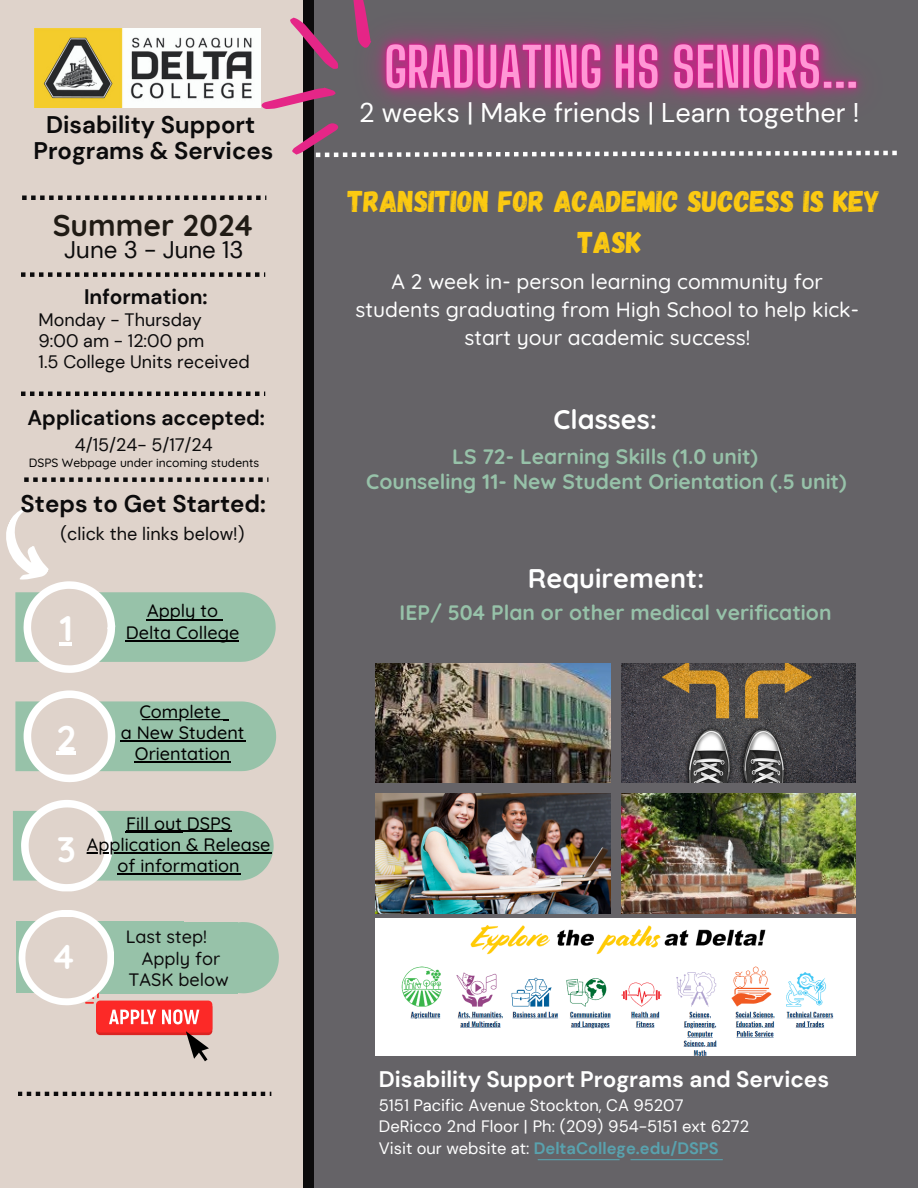
<style>
.page{position:relative;width:918px;height:1188px;background:#fff}
.page>*{position:absolute;margin:0;border:0;box-sizing:border-box;transform-origin:0 0}
.t1{font:700 35.7px "Quicksand";color:#fff}
.t2{font:700 34.5px "Quicksand";color:#fff}
.t3{font:30px/41.7px "Gagalin";color:#fcca11;text-align:center}
.t4{font:700 30px "Quicksand";color:#201b15}
.t5{font:27px "DM Sans";color:#fff}
.t6{font:700 27px "Quicksand";color:#fff}
.t7{font:700 24px/25.8px "DM Sans";color:#0c0b0c;text-align:center}
.t8{font:24px "DM Sans";color:#0c0b0c}
.t9{font:700 22.5px "DM Sans";color:#fff}
.t10{font:700 21px/24.8px "Quicksand";color:#97c2a9;text-align:center}
.t11{font:500 21px/28.2px "Quicksand";color:#fff;text-align:center}
.t12{font:700 21px "DM Sans";color:#0c0b0c}
.t13{font:500 18px/21.3px "Quicksand";color:#000;text-align:center}
.t14{font:18px "DM Sans";color:#0c0b0c}
.t15{font:500 18px "Quicksand";color:#0c0b0c}
.t16{font:16.5px/21.3px "DM Sans";color:#fff}
.t17{font:500 12px "Quicksand";color:#000}
.s1{font-weight:700;color:#59a2ae}
</style>
<div class="page">
<div style="left:0;top:0;width:453px;height:1188px;background:#0c0b0c"></div>
<div style="left:314px;top:0;width:604px;height:1188px;background:#656367"></div>
<div style="left:0;top:0;width:303px;height:1188px;background:#dfd3cb"></div>
<img style="left:375px;top:663px;width:235px;height:119px">
<img style="left:622px;top:663px;width:234px;height:119px">
<img style="left:375px;top:794px;width:235px;height:120px">
<img style="left:622px;top:794px;width:234px;height:120px">
<img style="left:376px;top:918px;width:480px;height:138px">
<img style="left:34px;top:29px;width:226px;height:79px">
<svg style="left:18px;top:1092px;width:253px;height:4px"></svg>
<svg style="left:21px;top:272px;width:244px;height:5px"></svg>
<svg style="left:21px;top:392px;width:244px;height:4px"></svg>
<svg style="left:22px;top:196px;width:244px;height:4px"></svg>
<svg style="left:24px;top:477px;width:244px;height:5px"></svg>
<svg style="left:13px;top:800px;width:261px;height:91px"></svg>
<hr style="left:199px;top:852px;width:72px;height:2px;background:#000">
<hr style="left:117px;top:874px;width:123px;height:1px;background:#000">
<svg style="left:238px;top:922px;width:41px;height:71px"></svg>
<div style="left:16px;top:921px;width:168px;height:72px;background:#97c2a9"></div>
<div style="left:70px;top:922px;width:168px;height:72px;background:#97c2a9"></div>
<div style="left:96px;top:1003px;width:116px;height:32px;background:#db2422;border-radius:4px"></div>
<div style="left:96px;top:1001px;width:116px;height:32px;background:#fc2927;border-radius:4px"></div>
<svg style="left:162px;top:1009px;width:37px;height:15px"></svg>
<svg style="left:186px;top:1031px;width:23px;height:30px"></svg>
<svg style="left:19px;top:910px;width:137px;height:114px"></svg>
<svg style="left:6px;top:505px;width:270px;height:168px"></svg>
<svg style="left:15px;top:690px;width:261px;height:92px"></svg>
<hr style="left:120px;top:740px;width:125px;height:2px;background:#000">
<hr style="left:134px;top:762px;width:97px;height:1px;background:#000">
<svg style="left:261px;top:17px;width:61px;height:140px"></svg>
<svg style="left:538px;top:1159px;width:185px;height:1px"></svg>
<img style="left:322px;top:0;width:575px;height:158px">
<hr style="left:126px;top:831px;width:105px;height:1px;background:#000">
<hr style="left:87px;top:852px;width:184px;height:1px;background:#000">
<hr style="left:118px;top:873px;width:122px;height:2px;background:#000">
<p class="t7" style="left:34px;top:112px;width:241px">Disability Support<br>Programs &amp; Services</p>
<p class="t4" style="left:53px;top:206px;width:201px">Summer 2024</p>
<h1 class="t8" style="left:64px;top:234px;width:181px">June 3 - June 13</h1>
<h2 class="t12" style="left:84px;top:283px;width:125px">Information:</h2>
<h5 class="t14" style="left:39px;top:308px;width:165px">Monday - Thursday</h5>
<p class="t14" style="left:39px;top:329px;width:167px">9:00 am - 12:00 pm</p>
<p class="t14" style="left:39px;top:350px;width:213px">1.5 College Units received</p>
<h5 class="t12" style="left:28px;top:404px;width:239px">Applications accepted:</h5>
<h5 class="t14" style="left:75px;top:433px;width:139px">4/15/24- 5/17/24</h5>
<h3 class="t17" style="left:29px;top:455px;width:232px">DSPS Webpage under incoming students</h3>
<p class="t7" style="left:21px;top:491px;width:247px">Steps to Get Started:</p>
<p class="t14" style="left:60px;top:522px;width:185px">(click the links below!)</p>
<p class="t1" style="left:60px;top:605px;width:15px">1</p>
<p class="t13" style="left:126px;top:600px;width:115px">Apply to<br>Delta College</p>
<h5 class="t1" style="left:56px;top:715px;width:22px">2</h5>
<p class="t13" style="left:121px;top:700px;width:125px">Complete<br>a New Student<br>Orientation</p>
<p class="t1" style="left:57px;top:826px;width:21px">3</p>
<p class="t13" style="left:126px;top:812px;width:107px">Fill out DSPS</p>
<h6 class="t13" style="left:87px;top:834px;width:185px">Application &amp; Release of information</h6>
<p class="t2" style="left:54px;top:934px;width:22px">4</p>
<h3 class="t15" style="left:126px;top:925px;width:83px">Last step!</h3>
<h3 class="t15" style="left:142px;top:947px;width:80px">Apply for</h3>
<h3 class="t15" style="left:128px;top:968px;width:102px">TASK below</h3>
<h1 class="t5" style="left:359px;top:95px;width:502px">2 weeks | Make friends | Learn together !</h1>
<h6 class="t3" style="left:348px;top:179px;width:534px">TRANSITION FOR ACADEMIC SUCCESS IS KEY<br>TASK</h6>
<p class="t11" style="left:356px;top:267px;width:505px">A 2 week in- person learning community for students graduating from High School to help kick&shy;start your academic success!</p>
<h6 class="t6" style="left:554px;top:402px;width:105px">Classes:</h6>
<p class="t10" style="left:366px;top:444px;width:482px">LS 72- Learning Skills (1.0 unit)<br>Counseling 11- New Student Orientation (.5 unit)</p>
<p class="t6" style="left:528px;top:561px;width:178px">Requirement:</p>
<h6 class="t10" style="left:400px;top:600px;width:433px">IEP/ 504 Plan or other medical verification</h6>
<h2 class="t9" style="left:379px;top:1064px;width:452px">Disability Support Programs and Services</h2>
<p class="t16" style="left:379px;top:1095px;width:306px">5151 Pacific Avenue Stockton, CA 95207</p>
<p class="t16" style="left:379px;top:1116px;width:372px">DeRicco 2nd Floor | Ph: (209) 954-5151 ext 6272<br>Visit our website at: <span class="s1">DeltaCollege.edu/DSPS</span></p>
</div>
